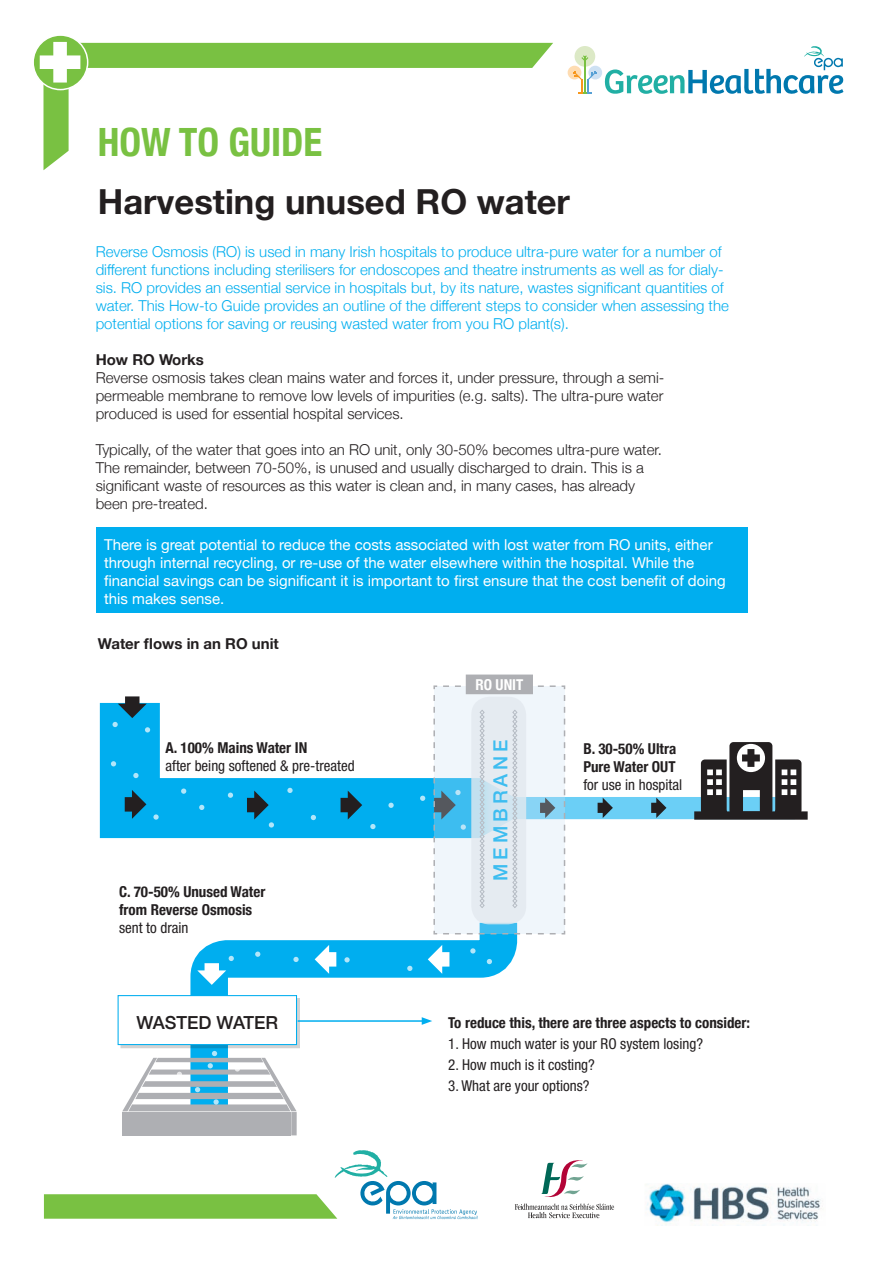
<style>
.page{position:relative;width:893px;height:1263px;background:#fff}
.page>*{position:absolute;margin:0;border:0;box-sizing:border-box;transform-origin:0 0}
.t1{font:700 condensed 39px "Helvetica Neue";color:#79c142}
.t2{font:700 34.5px "Helvetica Neue";color:#231f20}
.Body{font:500 19.5px "Helvetica Neue";letter-spacing:.2em;color:#00aeef}
.Body-2{font:500 18px "Helvetica Neue";color:#231f20}
.Body-3{font:300 15px "Helvetica Neue";color:#231f20}
.Body-4{font:300 15px/18px "Helvetica Neue";color:#00aeef}
.Body-5{font:15px/18px "Helvetica Neue";color:#fff}
.Body-6{font:700 condensed 15px/18px "Helvetica Neue";color:#231f20}
.Body-7{font:condensed 15px "Helvetica Neue LT Pro";color:#231f20}
.Body-8{font:700 15px "Helvetica Neue";color:#231f20}
.Body-9{font:700 condensed 15px "Helvetica Neue";color:#fff}
.s1{font-family:"Helvetica Neue LT Pro";font-weight:400}
</style>
<div class="page">
<svg style="left:172px;top:935px;width:346px;height:201px"></svg>
<div style="left:588px;top:66px;width:14px;height:13px;background:#cee1f3;border-radius:50%"></div>
<div style="left:568px;top:66px;width:13px;height:13px;background:#fedcb2;border-radius:50%"></div>
<div style="left:574px;top:46px;width:21px;height:21px;background:#dce9c6;border-radius:50%"></div>
<hr style="left:584px;top:56px;width:1px;height:37px;background:#79c142">
<svg style="left:573px;top:71px;width:24px;height:22px"></svg>
<svg style="left:581px;top:55px;width:7px;height:6px"></svg>
<svg style="left:604px;top:46px;width:239px;height:48px"></svg>
<svg style="left:43px;top:43px;width:510px;height:127px"></svg>
<svg style="left:33px;top:35px;width:55px;height:55px"></svg>
<div style="left:32px;top:34px;width:56px;height:56px;border:2px solid #fff;border-radius:50%"></div>
<svg style="left:40px;top:42px;width:40px;height:41px"></svg>
<svg style="left:99px;top:675px;width:367px;height:164px"></svg>
<svg style="left:133px;top:773px;width:6px;height:5px"></svg>
<svg style="left:287px;top:788px;width:6px;height:5px"></svg>
<svg style="left:311px;top:815px;width:5px;height:5px"></svg>
<svg style="left:153px;top:814px;width:6px;height:6px"></svg>
<svg style="left:228px;top:792px;width:5px;height:6px"></svg>
<svg style="left:370px;top:824px;width:6px;height:5px"></svg>
<svg style="left:111px;top:761px;width:5px;height:5px"></svg>
<svg style="left:293px;top:957px;width:6px;height:5px"></svg>
<svg style="left:255px;top:951px;width:5px;height:6px"></svg>
<svg style="left:407px;top:966px;width:5px;height:5px"></svg>
<svg style="left:266px;top:990px;width:5px;height:5px"></svg>
<svg style="left:344px;top:957px;width:6px;height:5px"></svg>
<svg style="left:487px;top:959px;width:5px;height:5px"></svg>
<svg style="left:470px;top:948px;width:6px;height:5px"></svg>
<svg style="left:199px;top:805px;width:5px;height:5px"></svg>
<svg style="left:181px;top:788px;width:5px;height:6px"></svg>
<div style="left:480px;top:797px;width:315px;height:22px;background:#6bcff6"></div>
<div style="left:128px;top:1112px;width:163px;height:23px;background:#aeafb3"></div>
<div style="left:122px;top:1112px;width:5px;height:23px;background:#aeafb3"></div>
<svg style="left:122px;top:1049px;width:175px;height:62px"></svg>
<div style="left:291px;top:1112px;width:6px;height:23px;background:#aeafb3"></div>
<svg style="left:125px;top:790px;width:21px;height:29px"></svg>
<svg style="left:341px;top:791px;width:21px;height:28px"></svg>
<svg style="left:247px;top:791px;width:27px;height:36px"></svg>
<svg style="left:428px;top:945px;width:21px;height:29px"></svg>
<svg style="left:315px;top:945px;width:21px;height:29px"></svg>
<svg style="left:197px;top:956px;width:37px;height:29px"></svg>
<svg style="left:598px;top:798px;width:15px;height:20px"></svg>
<svg style="left:651px;top:798px;width:15px;height:20px"></svg>
<svg style="left:383px;top:685px;width:183px;height:250px"></svg>
<div style="left:466px;top:675px;width:66px;height:18px;background:#aeafb3"></div>
<div style="left:466px;top:674px;width:67px;height:20px;border:2px solid #aeafb3"></div>
<svg style="left:113px;top:696px;width:37px;height:36px"></svg>
<svg style="left:694px;top:742px;width:114px;height:78px"></svg>
<div style="left:96px;top:527px;width:651px;height:86px;background:#00aeef"></div>
<div style="left:121px;top:998px;width:179px;height:50px;background:#231f20;opacity:.2"></div>
<div style="left:118px;top:995px;width:178px;height:49px;background:#fff"></div>
<div style="left:118px;top:995px;width:179px;height:50px;border:1px solid #00aeef"></div>
<hr style="left:298px;top:1020px;width:126px;height:2px;background:#00aeef">
<svg style="left:422px;top:1017px;width:10px;height:8px"></svg>
<svg style="left:515px;top:1160px;width:99px;height:58px"></svg>
<img style="left:646px;top:1183px;width:176px;height:43px">
<svg style="left:44px;top:1150px;width:434px;height:69px"></svg>
<p class="t1" style="left:98px;top:110px;width:226px">HOW TO GUIDE</p>
<p class="t2" style="left:98px;top:175px;width:474px">Harvesting unused RO water</p>
<p class="Body-4" style="left:96px;top:242px;width:635px">Reverse Osmosis (RO) is used in many Irish hospitals to produce ultra-pure water for a number of different functions including sterilisers for endoscopes and theatre instruments as well as for dialy&shy;sis. RO provides an essential service in hospitals but, by its nature, wastes significant quantities of water. This How-to Guide provides an outline of the different steps to consider when assessing the potential options for saving or reusing wasted water from you RO plant(s).</p>
<p class="Body-8" style="left:96px;top:348px;width:110px">How RO Works</p>
<p class="Body-3" style="left:96px;top:365px;width:570px">Reverse osmosis takes clean mains water and forces it, under pressure, through a semi-</p>
<p class="Body-3" style="left:96px;top:383px;width:569px">permeable membrane to remove low levels of impurities (e.g. salts). The ultra-pure water</p>
<p class="Body-3" style="left:96px;top:401px;width:310px">produced is used for essential hospital services.</p>
<p class="Body-3" style="left:96px;top:437px;width:568px">Typically, of the water that goes into an RO unit, only 30-50% becomes ultra-pure water.</p>
<p class="Body-3" style="left:96px;top:455px;width:550px">The remainder, between 70-50%, is unused and usually discharged to drain. This is a</p>
<p class="Body-3" style="left:96px;top:473px;width:541px">significant waste of resources as this water is clean and, in many cases, has already</p>
<p class="Body-3" style="left:96px;top:491px;width:114px">been pre-treated.</p>
<p class="Body-5" style="left:104px;top:537px;width:610px">There is great potential to reduce the costs associated with lost water from RO units, either through internal recycling, or re-use of the water elsewhere within the hospital. While the</p>
<p class="Body-5" style="left:104px;top:573px;width:623px">financial savings can be significant it is important to first ensure that the cost benefit of doing this makes sense.</p>
<p class="Body-8" style="left:98px;top:632px;width:183px">Water flows in an RO unit</p>
<p class="Body-6" style="left:166px;top:738px;width:143px">A. 100% Mains Water IN</p>
<p class="Body-7" style="left:166px;top:757px;width:191px">after being softened &amp; pre-treated</p>
<p class="Body-6" style="left:119px;top:881px;width:148px">C. 70-50% Unused Water</p>
<p class="Body-6" style="left:119px;top:900px;width:135px">from Reverse Osmosis <span class="s1">sent to drain</span></p>
<p class="Body-2" style="left:136px;top:1008px;width:143px">WASTED WATER</p>
<p class="Body-9" style="left:475px;top:673px;width:50px">RO UNIT</p>
<p class="Body" style="left:485px;top:881px;width:143px;rotate:-90deg">MEMBRANE</p>
<p class="Body-6" style="left:583px;top:739px;width:94px">B. 30-50% Ultra</p>
<p class="Body-6" style="left:583px;top:757px;width:94px">Pure Water OUT</p>
<p class="Body-7" style="left:583px;top:776px;width:100px">for use in hospital</p>
<p class="Body-6" style="left:448px;top:1013px;width:303px">To reduce this, there are three aspects to consider:</p>
<p class="Body-7" style="left:448px;top:1035px;width:256px">1. How much water is your RO system losing?</p>
<p class="Body-7" style="left:448px;top:1056px;width:148px">2. How much is it costing?</p>
<p class="Body-7" style="left:448px;top:1077px;width:143px">3. What are your options?</p>
</div>
